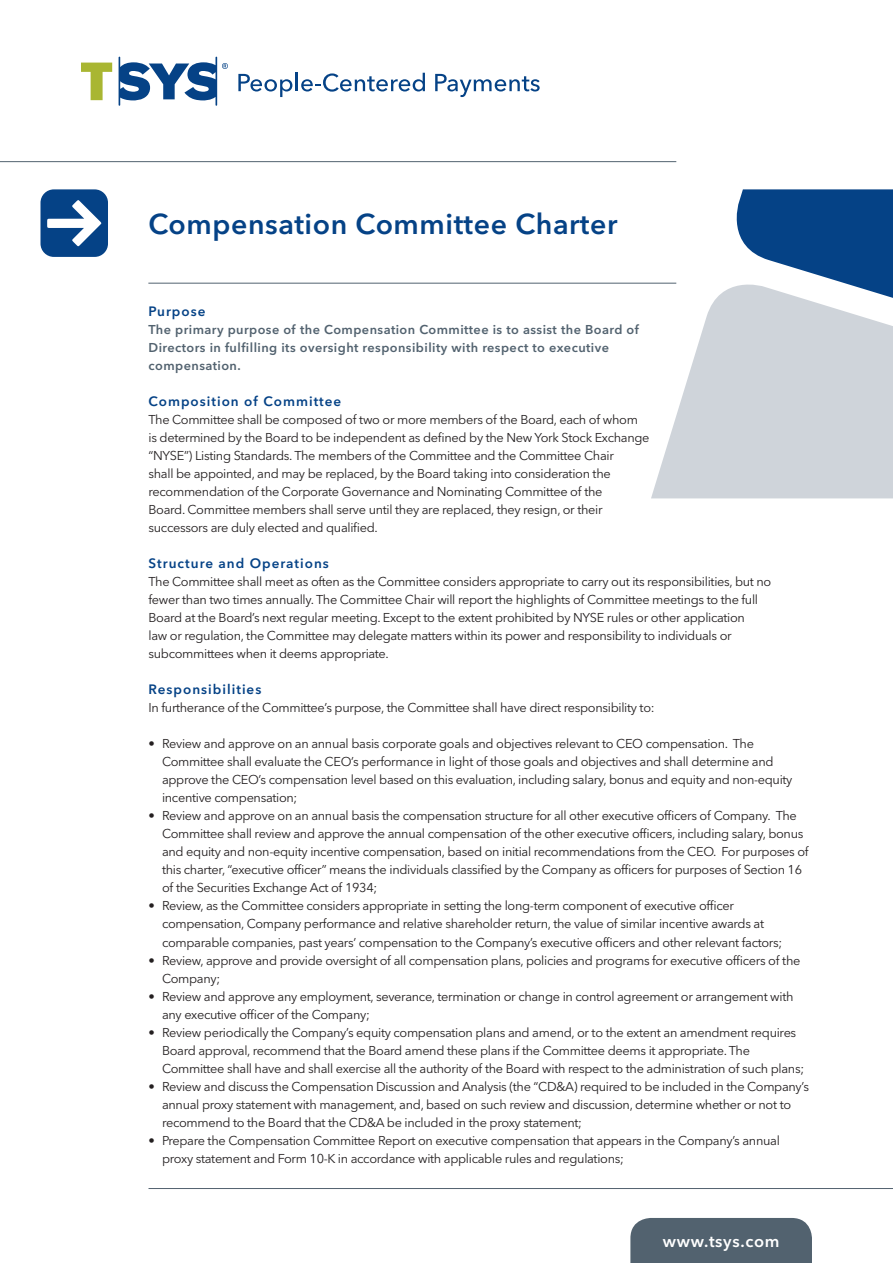
<style>
.page{position:relative;width:893px;height:1263px;background:#fff}
.page>*{position:absolute;margin:0;border:0;box-sizing:border-box;transform-origin:0 0}
.t1{font:600 28.5px "Avenir Next LT Pro";letter-spacing:.02em;color:#054286}
.t2{font:600 16.5px "Avenir Next LT Pro";letter-spacing:.04em;color:#fff}
.Body_Copy{font:600 13.5px "Avenir Next LT Pro";letter-spacing:.075em;color:#054286}
.Body_Copy-2{font:12.75px/18px "Avenir Next LT Pro";letter-spacing:-.025em;color:#231f20}
.Body_Copy-3{font:600 12.75px/18px "Avenir Next LT Pro";letter-spacing:.035em;color:#52626f}
</style>
<div class="page">
<svg style="left:238px;top:73px;width:187px;height:24px"></svg>
<svg style="left:435px;top:74px;width:105px;height:23px"></svg>
<svg style="left:81px;top:63px;width:31px;height:37px"></svg>
<svg style="left:119px;top:57px;width:109px;height:49px"></svg>
<svg style="left:41px;top:189px;width:67px;height:68px"></svg>
<hr style="left:148px;top:1188px;width:745px;height:1px;background:#52626f">
<div style="left:630px;top:1218px;width:182px;height:45px;background:#52626f"></div>
<svg style="left:651px;top:282px;width:242px;height:216px;fill:#cfd4da"></svg>
<svg style="left:725px;top:189px;width:168px;height:117px"></svg>
<hr style="left:0;top:161px;width:676px;height:1px;background:#52626f">
<hr style="left:148px;top:283px;width:528px;height:1px;background:#52626f">
<p class="t1" style="left:148px;top:206px;width:470px">Compensation Committee Charter</p>
<p class="Body_Copy" style="left:148px;top:303px;width:59px">Purpose</p>
<p class="Body_Copy-3" style="left:148px;top:321px;width:492px">The primary purpose of the Compensation Committee is to assist the Board of<br>Directors in fulfilling its oversight responsibility with respect to executive compensation.</p>
<p class="Body_Copy" style="left:148px;top:393px;width:194px">Composition of Committee</p>
<p class="Body_Copy-2" style="left:148px;top:411px;width:502px">The Committee shall be composed of two or more members of the Board, each of whom is determined by the Board to be independent as defined by the New York Stock Exchange “NYSE”) Listing Standards. The members of the Committee and the Committee Chair<br>shall be appointed, and may be replaced, by the Board taking into consideration the recommendation of the Corporate Governance and Nominating Committee of the<br>Board. Committee members shall serve until they are replaced, they resign, or their successors are duly elected and qualified.</p>
<p class="Body_Copy" style="left:148px;top:555px;width:182px">Structure and Operations</p>
<p class="Body_Copy-2" style="left:148px;top:573px;width:624px">The Committee shall meet as often as the Committee considers appropriate to carry out its responsibilities, but no fewer than two times annually. The Committee Chair will report the highlights of Committee meetings to the full Board at the Board’s next regular meeting. Except to the extent prohibited by NYSE rules or other application<br>law or regulation, the Committee may delegate matters within its power and responsibility to individuals or subcommittees when it deems appropriate.</p>
<p class="Body_Copy" style="left:148px;top:681px;width:114px">Responsibilities</p>
<p class="Body_Copy-2" style="left:148px;top:699px;width:508px">In furtherance of the Committee’s purpose, the Committee shall have direct responsibility to:</p>
<p class="Body_Copy-2" style="left:162px;top:735px;width:632px;text-indent:-14px">• Review and approve on an annual basis corporate goals and objectives relevant to CEO compensation. The Committee shall evaluate the CEO’s performance in light of those goals and objectives and shall determine and approve the CEO’s compensation level based on this evaluation, including salary, bonus and equity and non-equity incentive compensation;</p>
<p class="Body_Copy-2" style="left:162px;top:807px;width:648px;text-indent:-14px">• Review and approve on an annual basis the compensation structure for all other executive officers of Company. The Committee shall review and approve the annual compensation of the other executive officers, including salary, bonus and equity and non-equity incentive compensation, based on initial recommendations from the CEO. For purposes of this charter, “executive officer” means the individuals classified by the Company as officers for purposes of Section 16 of the Securities Exchange Act of 1934;</p>
<p class="Body_Copy-2" style="left:162px;top:897px;width:622px;text-indent:-14px">• Review, as the Committee considers appropriate in setting the long-term component of executive officer compensation, Company performance and relative shareholder return, the value of similar incentive awards at comparable companies, past years’ compensation to the Company’s executive officers and other relevant factors;</p>
<p class="Body_Copy-2" style="left:162px;top:951px;width:640px;text-indent:-14px">• Review, approve and provide oversight of all compensation plans, policies and programs for executive officers of the<br>Company;</p>
<p class="Body_Copy-2" style="left:162px;top:987px;width:633px;text-indent:-14px">• Review and approve any employment, severance, termination or change in control agreement or arrangement with any executive officer of the Company;</p>
<p class="Body_Copy-2" style="left:162px;top:1023px;width:644px;text-indent:-14px">• Review periodically the Company’s equity compensation plans and amend, or to the extent an amendment requires<br>Board approval, recommend that the Board amend these plans if the Committee deems it appropriate. The<br>Committee shall have and shall exercise all the authority of the Board with respect to the administration of such plans;</p>
<p class="Body_Copy-2" style="left:162px;top:1077px;width:649px;text-indent:-14px">• Review and discuss the Compensation Discussion and Analysis (the “CD&amp;A) required to be included in the Company’s annual proxy statement with management, and, based on such review and discussion, determine whether or not to recommend to the Board that the CD&amp;A be included in the proxy statement;</p>
<p class="Body_Copy-2" style="left:162px;top:1131px;width:619px;text-indent:-14px">• Prepare the Compensation Committee Report on executive compensation that appears in the Company’s annual proxy statement and Form 10-K in accordance with applicable rules and regulations;</p>
<p class="t2" style="left:663px;top:1231px;width:118px">www.tsys.com</p>
</div>
